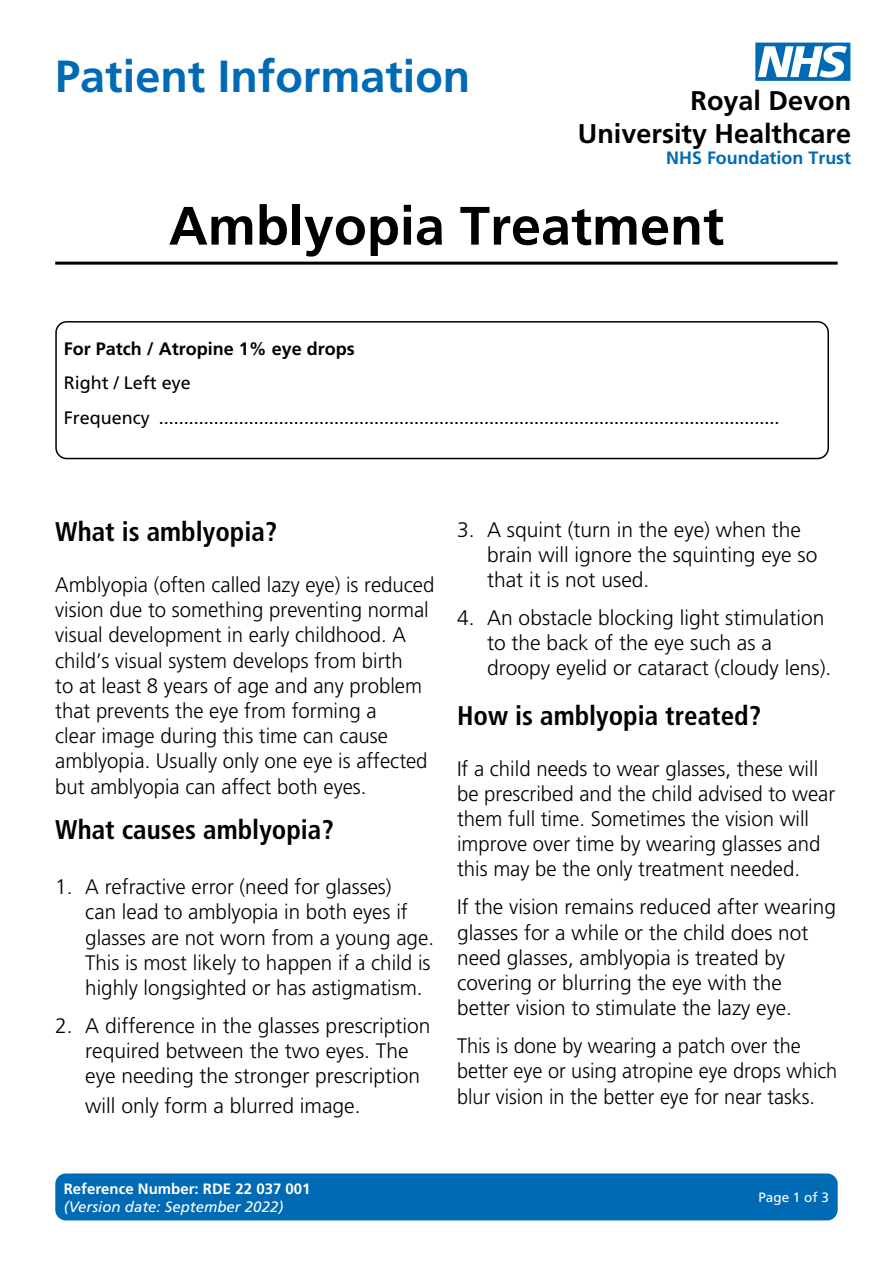
<style>
.page{position:relative;width:893px;height:1263px;background:#fff}
.page>*{position:absolute;margin:0;border:0;box-sizing:border-box;transform-origin:0 0}
.t1{font:700 54px "Frutiger 65";color:#000}
.t2{font:700 45px "Frutiger 65";color:#006ab4}
.t3{font:700 condensed 27px "Frutiger 67";color:#000}
.t4{font:700 27px/32.4px "Frutiger 65";color:#000;text-align:right}
.t5{font:300 21px/25.2px "Frutiger 45";color:#000}
.t6{font:300 21px/25.2px "Frutiger 45";color:#000;scale:.95 1}
.t7{font:18px/34.3px "Frutiger 55 Roman";color:#000}
.t8{font:700 18px "Frutiger 65";color:#000}
.t9{font:700 17.85px "Frutiger 65";color:#006ab4}
.t10{font:700 15px "Frutiger 65";color:#fff}
.t11{font:italic 15px "Frutiger 56";color:#fff}
.t12{font:13.5px "Frutiger 55 Roman";color:#fff}
</style>
<div class="page">
<div style="left:55px;top:1173px;width:783px;height:47px;background:#006ab4;border-radius:11px"></div>
<svg style="left:755px;top:43px;width:95px;height:38px"></svg>
<hr style="left:55px;top:262px;width:783px;height:3px;background:#000">
<div style="left:55px;top:321px;width:774px;height:138px;border:2px solid #000;border-radius:11px"></div>
<h2 class="t2" style="left:55px;top:50px;width:417px">Patient Information</h2>
<p class="t4" style="left:578px;top:84px;width:275px">Royal Devon<br>University Healthcare</p>
<p class="t9" style="left:666px;top:147px;width:186px">NHS Foundation Trust</p>
<h1 class="t1" style="left:169px;top:194px;width:557px">Amblyopia Treatment</h1>
<p class="t8" style="left:64px;top:338px;width:293px">For Patch / Atropine 1% eye drops</p>
<p class="t7" style="left:64px;top:366px;width:717px">Right / Left eye<br>Frequency ............................................................................................................................</p>
<p class="t3" style="left:55px;top:516px;width:224px">What is amblyopia?</p>
<p class="t5" style="left:55px;top:572px;width:381px">Amblyopia (often called lazy eye) is reduced vision due to something preventing normal visual development in early childhood. A child’s visual system develops from birth<br>to at least 8 years of age and any problem that prevents the eye from forming a<br>clear image during this time can cause amblyopia. Usually only one eye is affected but amblyopia can affect both eyes.</p>
<p class="t3" style="left:55px;top:813px;width:280px">What causes amblyopia?</p>
<p class="t5" style="left:85px;top:874px;width:350px;text-indent:-30px">1. A refractive error (need for glasses)<br>can lead to amblyopia in both eyes if glasses are not worn from a young age.<br>This is most likely to happen if a child is highly longsighted or has astigmatism.</p>
<p class="t5" style="left:85px;top:1013px;width:347px;text-indent:-30px">2. A difference in the glasses prescription required between the two eyes. The eye needing the stronger prescription</p>
<p class="t5" style="left:85px;top:1093px;width:277px">will only form a blurred image.</p>
<p class="t5" style="left:487px;top:517px;width:332px;text-indent:-30px">3. A squint (turn in the eye) when the brain will ignore the squinting eye so that it is not used.</p>
<p class="t5" style="left:487px;top:605px;width:346px;text-indent:-30px">4. An obstacle blocking light stimulation to the back of the eye such as a droopy eyelid or cataract (cloudy lens).</p>
<p class="t3" style="left:457px;top:699px;width:306px">How is amblyopia treated?</p>
<p class="t5" style="left:457px;top:756px;width:380px">If a child needs to wear glasses, these will be prescribed and the child advised to wear them full time. Sometimes the vision will improve over time by wearing glasses and this may be the only treatment needed.</p>
<p class="t5" style="left:457px;top:894px;width:380px">If the vision remains reduced after wearing glasses for a while or the child does not need glasses, amblyopia is treated by covering or blurring the eye with the better vision to stimulate the lazy eye.</p>
<p class="t6" style="left:457px;top:1033px;width:402px">This is done by wearing a patch over the better eye or using atropine eye drops which blur vision in the better eye for near tasks.</p>
<p class="t10" style="left:64px;top:1179px;width:248px">Reference Number: RDE 22 037 001</p>
<p class="t11" style="left:64px;top:1197px;width:221px">(Version date: September 2022)</p>
<p class="t12" style="left:758px;top:1189px;width:72px">Page 1 of 3</p>
</div>
